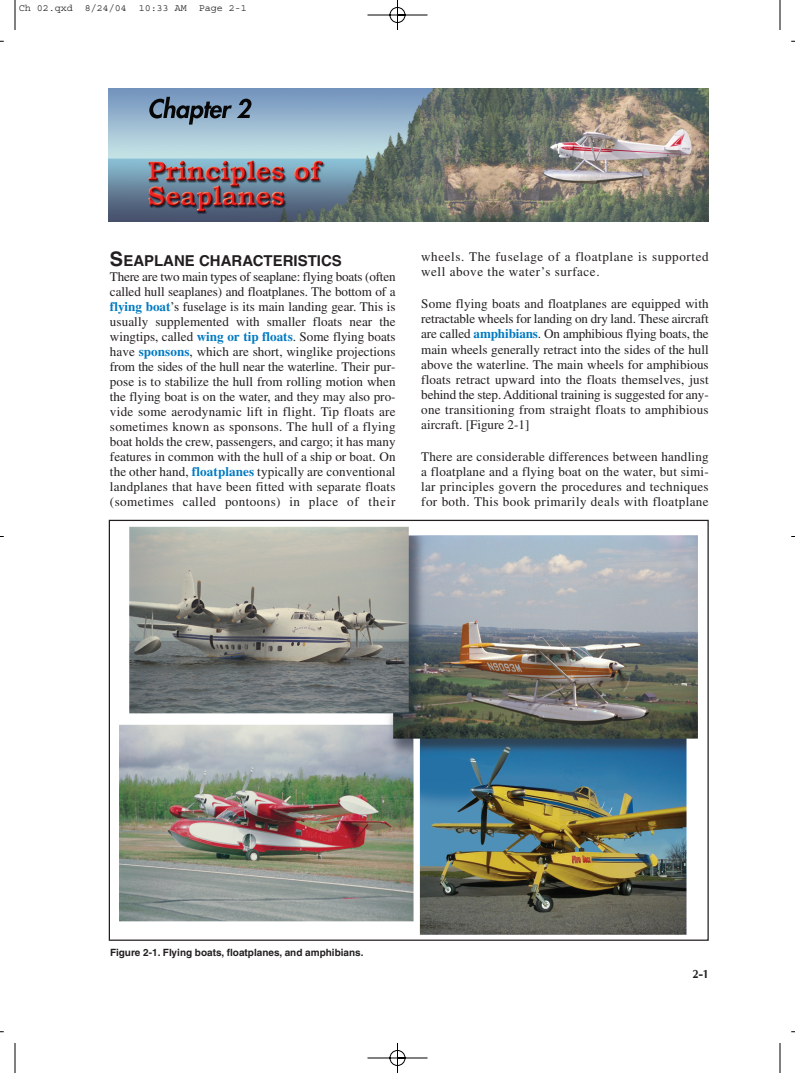
<style>
.page{position:relative;width:795px;height:1073px;background:#fff}
.page>*{position:absolute;margin:0;border:0;box-sizing:border-box;transform-origin:0 0}
.t1{font:700 15px "Helvetica";color:#231f20}
.t2{font:13.12px/15px "Times";letter-spacing:.03em;color:#231f20;text-align:justify}
.t3{font:13.12px "Rubino Sans ICG Fill";color:#231f20}
.t4{font:700 10px "Helvetica";color:#231f20}
.t5{font:10px "Courier";color:#231f20}
.s1{font-size:20px}
.s2{font-weight:700;color:#007ac2}
</style>
<div class="page">
<img style="left:0;top:0;width:795px;height:1072px">
<p class="t5" style="left:19px;top:5px;width:230px">Ch 02.qxd 8/24/04 10:33 AM Page 2-1</p>
<p class="t1" style="left:110px;top:255px;width:233px"><span class="s1">S</span>EAPLANE CHARACTERISTICS</p>
<p class="t2" style="left:110px;top:271px;width:287px">There are two main types of seaplane: flying boats (often called hull seaplanes) and floatplanes. The bottom of a <span class="s2">flying boat</span>’s fuselage is its main landing gear. This is usually supplemented with smaller floats near the wingtips, called <span class="s2">wing or tip floats</span>. Some flying boats have <span class="s2">sponsons</span>, which are short, winglike projections from the sides of the hull near the waterline. Their pur&shy;pose is to stabilize the hull from rolling motion when the flying boat is on the water, and they may also pro&shy;vide some aerodynamic lift in flight. Tip floats are sometimes known as sponsons. The hull of a flying boat holds the crew, passengers, and cargo; it has many features in common with the hull of a ship or boat. On the other hand, <span class="s2">floatplanes</span> typically are conventional landplanes that have been fitted with separate floats (sometimes called pontoons) in place of their</p>
<p class="t2" style="left:421px;top:250px;width:289px">wheels. The fuselage of a floatplane is supported well above the water’s surface.</p>
<p class="t2" style="left:421px;top:298px;width:289px">Some flying boats and floatplanes are equipped with retractable wheels for landing on dry land. These aircraft are called <span class="s2">amphibians</span>. On amphibious flying boats, the main wheels generally retract into the sides of the hull above the waterline. The main wheels for amphibious floats retract upward into the floats themselves, just behind the step. Additional training is suggested for any&shy;one transitioning from straight floats to amphibious aircraft. [Figure 2-1]</p>
<p class="t2" style="left:421px;top:450px;width:289px">There are considerable differences between handling a floatplane and a flying boat on the water, but simi&shy;lar principles govern the procedures and techniques for both. This book primarily deals with floatplane</p>
<p class="t4" style="left:110px;top:949px;width:255px">Figure 2-1. Flying boats, floatplanes, and amphibians.</p>
<p class="t3" style="left:692px;top:969px;width:17px">2-1</p>
</div>
